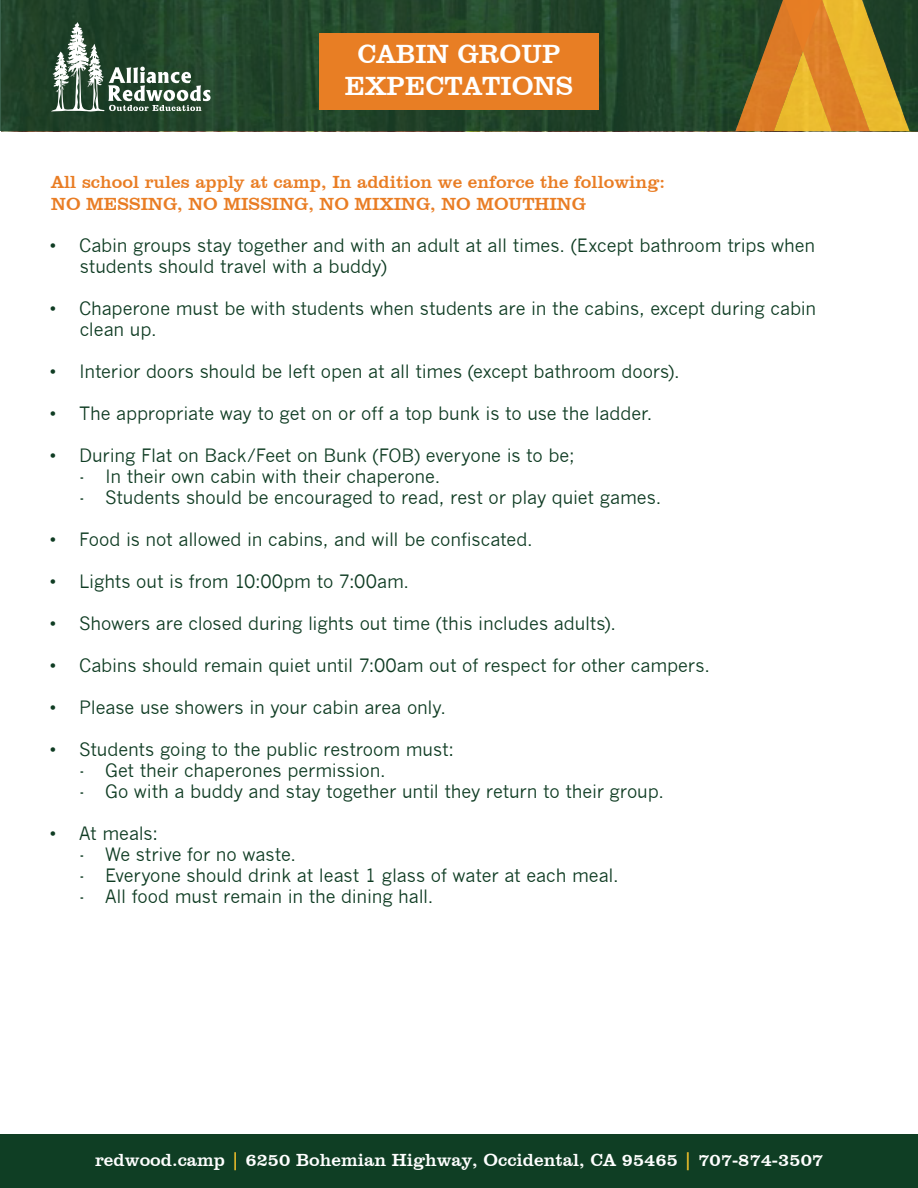
<style>
.page{position:relative;width:918px;height:1188px;background:#fff}
.page>*{position:absolute;margin:0;border:0;box-sizing:border-box;transform-origin:0 0}
.t1{font:27px/32.4px "Clarendon BT";color:#fff;text-align:center}
.t2{font:18px/21px "News Gothic";letter-spacing:-.01em;color:#0f3c23}
.t3{font:18px/22.5px "Clarendon BT";color:#e97d24}
.t4{font:18px "Clarendon BT";color:#fff}
.s1{color:#f6c32b}
</style>
<div class="page">
<div style="left:0;top:1134px;width:918px;height:54px;background:#0f3e24"></div>
<svg style="left:0;top:0;width:736px;height:131px;background:#22452a"></svg>
<svg style="left:736px;top:0;width:182px;height:131px;background:#a77e29"></svg>
<div style="left:319px;top:33px;width:280px;height:77px;background:#e87e24"></div>
<svg style="left:51px;top:22px;width:160px;height:90px;background:#506b57"></svg>
<h1 class="t1" style="left:345px;top:37px;width:230px">CABIN GROUP<br>EXPECTATIONS</h1>
<p class="t3" style="left:51px;top:170px;width:615px">All school rules apply at camp, In addition we enforce the following:<br>NO MESSING, NO MISSING, NO MIXING, NO MOUTHING</p>
<p class="t2" style="left:80px;top:235px;width:737px;text-indent:-30px">• Cabin groups stay together and with an adult at all times. (Except bathroom trips when students should travel with a buddy)</p>
<p class="t2" style="left:80px;top:298px;width:738px;text-indent:-30px">• Chaperone must be with students when students are in the cabins, except during cabin clean up.</p>
<p class="t2" style="left:50px;top:361px;width:632px">• Interior doors should be left open at all times (except bathroom doors).</p>
<p class="t2" style="left:50px;top:403px;width:604px">• The appropriate way to get on or off a top bunk is to use the ladder.</p>
<p class="t2" style="left:50px;top:445px;width:526px">• During Flat on Back/Feet on Bunk (FOB) everyone is to be;</p>
<p class="t2" style="left:79px;top:466px;width:363px">- In their own cabin with their chaperone.</p>
<p class="t2" style="left:79px;top:487px;width:584px">- Students should be encouraged to read, rest or play quiet games.</p>
<p class="t2" style="left:50px;top:529px;width:485px">• Food is not allowed in cabins, and will be confiscated.</p>
<p class="t2" style="left:50px;top:571px;width:361px">• Lights out is from 10:00pm to 7:00am.</p>
<p class="t2" style="left:50px;top:613px;width:568px">• Showers are closed during lights out time (this includes adults).</p>
<p class="t2" style="left:50px;top:655px;width:662px">• Cabins should remain quiet until 7:00am out of respect for other campers.</p>
<p class="t2" style="left:50px;top:697px;width:398px">• Please use showers in your cabin area only.</p>
<p class="t2" style="left:50px;top:739px;width:406px">• Students going to the public restroom must:</p>
<p class="t2" style="left:79px;top:760px;width:308px">- Get their chaperones permission.</p>
<p class="t2" style="left:79px;top:781px;width:586px">- Go with a buddy and stay together until they return to their group.</p>
<p class="t2" style="left:50px;top:823px;width:110px">• At meals:</p>
<p class="t2" style="left:79px;top:844px;width:219px">- We strive for no waste.</p>
<p class="t2" style="left:79px;top:865px;width:541px">- Everyone should drink at least 1 glass of water at each meal.</p>
<p class="t2" style="left:79px;top:886px;width:356px">- All food must remain in the dining hall.</p>
<p class="t4" style="left:95px;top:1149px;width:730px">redwood.camp <span class="s1">|</span> 6250 Bohemian Highway, Occidental, CA 95465 <span class="s1">|</span> 707-874-3507</p>
</div>
